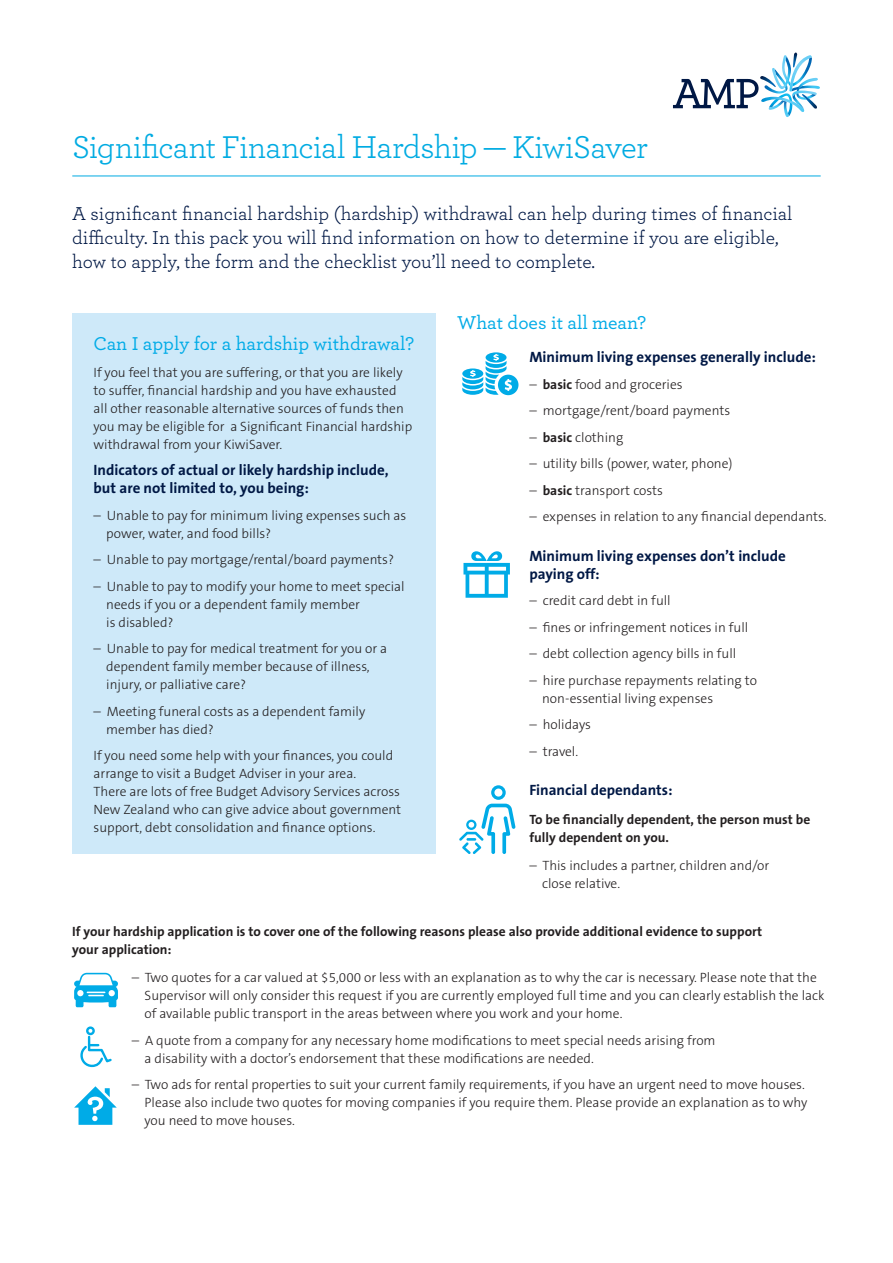
<style>
.page{position:relative;width:893px;height:1263px;background:#fff}
.page>*{position:absolute;margin:0;border:0;box-sizing:border-box;transform-origin:0 0}
.Heading_L1__White{font:33px "Archer";letter-spacing:-.025em;color:#00abe2}
.t1{font:19.5px/24px "Archer";color:#001845}
.t2{font:500 19.5px "Archer";color:#00abe7}
.t3{font:700 15px/18px "The Sans B7";color:#001845}
.t4{font:300 13.5px/18px "The Sans B3";color:#231f20}
.t5{font:700 13.5px/18px "The Sans B7";color:#231f20}
.s1{font-family:"The Sans B7";font-weight:700}
</style>
<div class="page">
<hr style="left:72px;top:176px;width:749px;height:1px;background:#00abe2">
<svg style="left:459px;top:785px;width:57px;height:69px"></svg>
<svg style="left:462px;top:352px;width:56px;height:43px"></svg>
<svg style="left:673px;top:53px;width:147px;height:64px"></svg>
<div style="left:72px;top:313px;width:364px;height:541px;background:#cee9f9"></div>
<svg style="left:463px;top:551px;width:47px;height:47px"></svg>
<svg style="left:80px;top:1034px;width:32px;height:34px"></svg>
<div style="left:86px;top:1026px;width:9px;height:9px;border:2px solid #00abe7;border-radius:50%"></div>
<svg style="left:74px;top:973px;width:44px;height:34px"></svg>
<svg style="left:74px;top:1086px;width:43px;height:39px"></svg>
<p class="Heading_L1__White" style="left:72px;top:125px;width:577px">Significant Financial Hardship — KiwiSaver</p>
<p class="t1" style="left:72px;top:200px;width:722px">A significant financial hardship (hardship) withdrawal can help during times of financial difficulty. In this pack you will find information on how to determine if you are eligible, how to apply, the form and the checklist you’ll need to complete.</p>
<p class="t2" style="left:94px;top:330px;width:322px">Can I apply for a hardship withdrawal?</p>
<p class="t4" style="left:94px;top:364px;width:320px">If you feel that you are suffering, or that you are likely to suffer, financial hardship and you have exhausted all other reasonable alternative sources of funds then you may be eligible for a Significant Financial hardship withdrawal from your KiwiSaver.</p>
<p class="t3" style="left:94px;top:462px;width:297px">Indicators of actual or likely hardship include, but are not limited to, you being:</p>
<p class="t4" style="left:106px;top:507px;width:302px;text-indent:-13px">– Unable to pay for minimum living expenses such as power, water, and food bills?</p>
<p class="t4" style="left:94px;top:551px;width:302px">– Unable to pay mortgage/rental/board payments?</p>
<p class="t4" style="left:106px;top:578px;width:300px;text-indent:-13px">– Unable to pay to modify your home to meet special needs if you or a dependent family member<br>is disabled?</p>
<p class="t4" style="left:106px;top:640px;width:283px;text-indent:-13px">– Unable to pay for medical treatment for you or a dependent family member because of illness, injury, or palliative care?</p>
<p class="t4" style="left:106px;top:703px;width:261px;text-indent:-13px">– Meeting funeral costs as a dependent family member has died?</p>
<p class="t4" style="left:94px;top:747px;width:309px">If you need some help with your finances, you could arrange to visit a Budget Adviser in your area.<br>There are lots of free Budget Advisory Services across New Zealand who can give advice about government support, debt consolidation and finance options.</p>
<p class="t2" style="left:457px;top:309px;width:191px">What does it all mean?</p>
<p class="t3" style="left:529px;top:349px;width:288px">Minimum living expenses generally include:</p>
<p class="t4" style="left:529px;top:376px;width:155px">– <span class="s1">basic</span> food and groceries</p>
<p class="t4" style="left:529px;top:402px;width:202px">– mortgage/rent/board payments</p>
<p class="t4" style="left:529px;top:429px;width:95px">– <span class="s1">basic</span> clothing</p>
<p class="t4" style="left:529px;top:455px;width:205px">– utility bills (power, water, phone)</p>
<p class="t4" style="left:529px;top:482px;width:135px">– <span class="s1">basic</span> transport costs</p>
<p class="t4" style="left:529px;top:508px;width:299px">– expenses in relation to any financial dependants.</p>
<p class="t3" style="left:529px;top:547px;width:258px">Minimum living expenses don’t include paying off:</p>
<p class="t4" style="left:529px;top:592px;width:143px">– credit card debt in full</p>
<p class="t4" style="left:529px;top:619px;width:220px">– fines or infringement notices in full</p>
<p class="t4" style="left:529px;top:645px;width:208px">– debt collection agency bills in full</p>
<p class="t4" style="left:542px;top:672px;width:216px;text-indent:-13px">– hire purchase repayments relating to non-essential living expenses</p>
<p class="t4" style="left:529px;top:716px;width:63px">– holidays</p>
<p class="t4" style="left:529px;top:743px;width:50px">– travel.</p>
<p class="t3" style="left:529px;top:781px;width:145px">Financial dependants:</p>
<p class="t5" style="left:529px;top:810px;width:283px">To be financially dependent, the person must be fully dependent on you.</p>
<p class="t4" style="left:542px;top:857px;width:229px;text-indent:-13px">– This includes a partner, children and/or close relative.</p>
<p class="t5" style="left:72px;top:922px;width:691px">If your hardship application is to cover one of the following reasons please also provide additional evidence to support your application:</p>
<p class="t4" style="left:145px;top:969px;width:681px;text-indent:-13px">– Two quotes for a car valued at $5,000 or less with an explanation as to why the car is necessary. Please note that the<br>Supervisor will only consider this request if you are currently employed full time and you can clearly establish the lack of available public transport in the areas between where you work and your home.</p>
<p class="t4" style="left:145px;top:1032px;width:573px;text-indent:-13px">– A quote from a company for any necessary home modifications to meet special needs arising from a disability with a doctor’s endorsement that these modifications are needed.</p>
<p class="t4" style="left:145px;top:1076px;width:664px;text-indent:-13px">– Two ads for rental properties to suit your current family requirements, if you have an urgent need to move houses.<br>Please also include two quotes for moving companies if you require them. Please provide an explanation as to why you need to move houses.</p>
</div>
